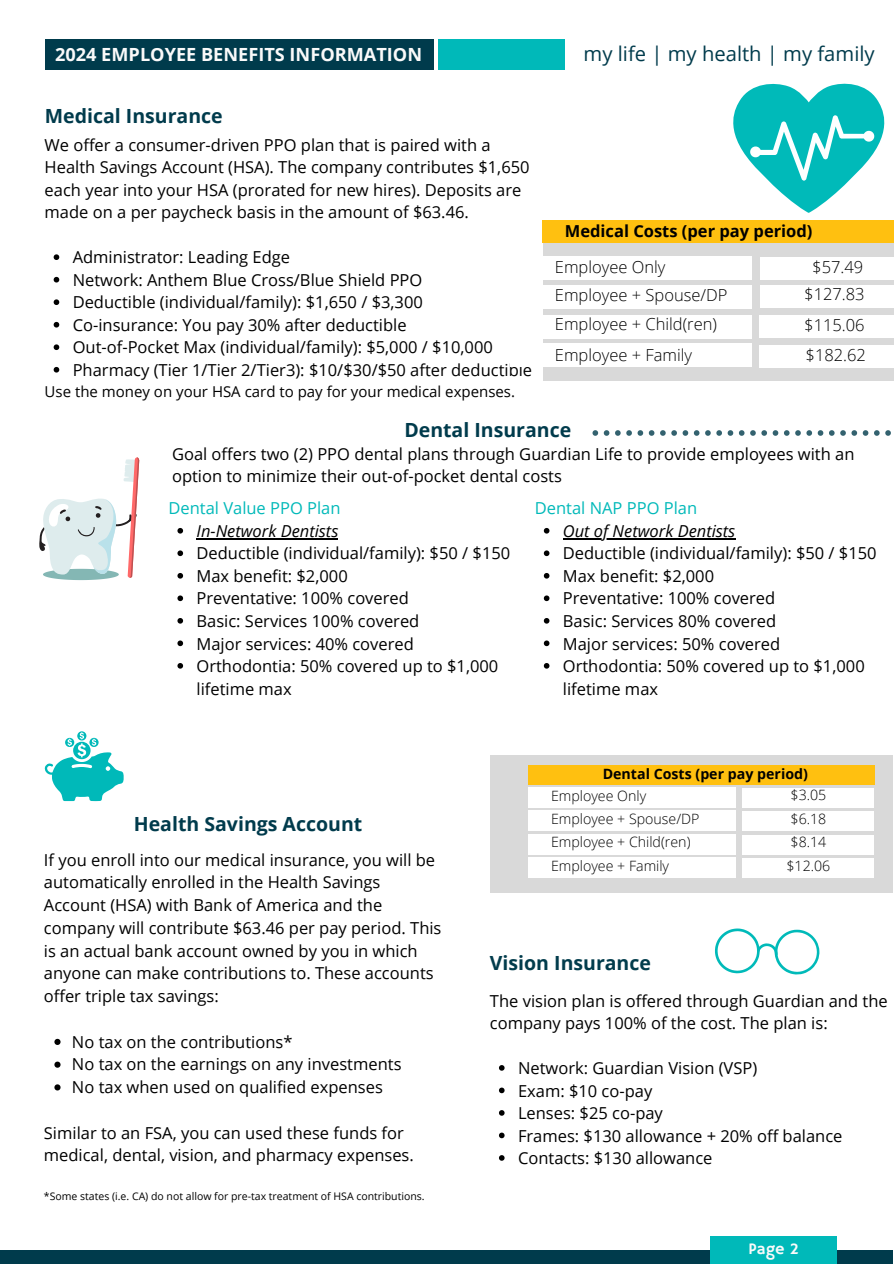
<style>
.page{position:relative;width:894px;height:1264px;background:#fff}
.page>*{position:absolute;margin:0;border:0;box-sizing:border-box;transform-origin:0 0}
.t1{font:20.25px "Open Sans";color:#003b4c}
.t2{font:700 19.5px "Open Sans";color:#003b4c}
.t3{font:700 19.5px "Open Sans";color:#023c4c}
.t4{font:700 18.15px "Open Sans";color:#fafafa}
.t5{font:16.5px/22.5px "Open Sans";color:#000}
.t6{font:300 16.5px "Open Sans";color:#000}
.t7{font:italic 16.5px "Open Sans";color:#000}
.t8{font:16.5px "Open Sans";color:#00b9b9}
.t9{font:700 16.5px "Open Sans";color:#000}
.t10{font:16.05px "Hammersmith One";color:#fafafa}
.t11{font:15px "Open Sans";color:#000}
.t12{font:300 14.25px "Open Sans";color:#000}
.t13{font:700 14.25px "Open Sans";color:#000}
.t14{font:10.5px "Open Sans";color:#000}
</style>
<div class="page">
<div style="left:45px;top:39px;width:388px;height:31px;background:#003b4c"></div>
<div style="left:438px;top:39px;width:126px;height:31px;background:#00b9b9"></div>
<div style="left:0;top:1250px;width:892px;height:13px;background:#003b4c"></div>
<div style="left:710px;top:1235px;width:126px;height:28px;background:#00b9b9"></div>
<svg style="left:45px;top:731px;width:78px;height:70px"></svg>
<svg style="left:592px;top:430px;width:298px;height:6px"></svg>
<svg style="left:39px;top:457px;width:100px;height:123px"></svg>
<svg style="left:733px;top:83px;width:152px;height:130px"></svg>
<svg style="left:54px;top:254px;width:5px;height:6px"></svg>
<svg style="left:54px;top:277px;width:5px;height:5px"></svg>
<svg style="left:54px;top:299px;width:5px;height:6px"></svg>
<svg style="left:54px;top:322px;width:5px;height:5px"></svg>
<svg style="left:54px;top:344px;width:5px;height:6px"></svg>
<svg style="left:54px;top:367px;width:5px;height:5px"></svg>
<svg style="left:54px;top:1038px;width:7px;height:6px"></svg>
<svg style="left:54px;top:1061px;width:7px;height:6px"></svg>
<svg style="left:54px;top:1084px;width:7px;height:6px"></svg>
<div style="left:543px;top:221px;width:350px;height:159px;background:#d9d9d9"></div>
<div style="left:542px;top:220px;width:351px;height:23px;background:#ffc010"></div>
<div style="left:510px;top:343px;width:241px;height:23px;background:#fff"></div>
<div style="left:760px;top:257px;width:133px;height:23px;background:#fff"></div>
<div style="left:510px;top:285px;width:241px;height:23px;background:#fff"></div>
<div style="left:760px;top:285px;width:133px;height:23px;background:#fff"></div>
<div style="left:510px;top:256px;width:241px;height:24px;background:#fff"></div>
<div style="left:759px;top:345px;width:134px;height:23px;background:#fff"></div>
<div style="left:510px;top:315px;width:241px;height:23px;background:#fff"></div>
<div style="left:759px;top:315px;width:134px;height:23px;background:#fff"></div>
<div style="left:490px;top:755px;width:401px;height:137px;background:#d9d9d9"></div>
<div style="left:528px;top:764px;width:346px;height:20px;background:#ffc010"></div>
<div style="left:528px;top:787px;width:208px;height:20px;background:#fff"></div>
<div style="left:742px;top:788px;width:132px;height:19px;background:#fff"></div>
<div style="left:528px;top:810px;width:208px;height:20px;background:#fff"></div>
<div style="left:742px;top:811px;width:132px;height:19px;background:#fff"></div>
<div style="left:528px;top:834px;width:208px;height:20px;background:#fff"></div>
<div style="left:742px;top:835px;width:132px;height:19px;background:#fff"></div>
<div style="left:528px;top:857px;width:208px;height:20px;background:#fff"></div>
<div style="left:742px;top:858px;width:132px;height:19px;background:#fff"></div>
<svg style="left:499px;top:1065px;width:5px;height:5px"></svg>
<svg style="left:499px;top:1087px;width:5px;height:6px"></svg>
<svg style="left:499px;top:1110px;width:5px;height:5px"></svg>
<svg style="left:499px;top:1132px;width:5px;height:6px"></svg>
<svg style="left:499px;top:1155px;width:5px;height:5px"></svg>
<svg style="left:715px;top:928px;width:104px;height:46px"></svg>
<svg style="left:177px;top:528px;width:6px;height:5px"></svg>
<hr style="left:196px;top:538px;width:142px;height:1px;background:#000">
<svg style="left:177px;top:550px;width:6px;height:6px"></svg>
<svg style="left:177px;top:573px;width:6px;height:5px"></svg>
<svg style="left:177px;top:595px;width:6px;height:6px"></svg>
<svg style="left:177px;top:618px;width:6px;height:5px"></svg>
<svg style="left:177px;top:640px;width:6px;height:6px"></svg>
<svg style="left:177px;top:663px;width:6px;height:5px"></svg>
<svg style="left:543px;top:528px;width:6px;height:5px"></svg>
<hr style="left:562px;top:538px;width:173px;height:1px;background:#000">
<svg style="left:543px;top:550px;width:6px;height:6px"></svg>
<svg style="left:543px;top:573px;width:6px;height:5px"></svg>
<svg style="left:543px;top:595px;width:6px;height:6px"></svg>
<svg style="left:543px;top:618px;width:6px;height:5px"></svg>
<svg style="left:543px;top:640px;width:6px;height:6px"></svg>
<svg style="left:543px;top:663px;width:6px;height:5px"></svg>
<h5 class="t4" style="left:55px;top:41px;width:368px">2024 EMPLOYEE BENEFITS INFORMATION</h5>
<h5 class="t1" style="left:583px;top:39px;width:292px">my life | my health | my family</h5>
<h5 class="t2" style="left:45px;top:102px;width:179px">Medical Insurance</h5>
<h3 class="t5" style="left:45px;top:133px;width:486px">We offer a consumer-driven PPO plan that is paired with a Health Savings Account (HSA). The company contributes $1,650 each year into your HSA (prorated for new hires). Deposits are made on a per paycheck basis in the amount of $63.46.</h3>
<h2 class="t5" style="left:73px;top:246px;width:219px">Administrator: Leading Edge</h2>
<p class="t5" style="left:73px;top:268px;width:351px">Network: Anthem Blue Cross/Blue Shield PPO</p>
<h1 class="t5" style="left:73px;top:291px;width:351px">Deductible (individual/family): $1,650 / $3,300</h1>
<h5 class="t5" style="left:73px;top:313px;width:335px">Co-insurance: You pay 30% after deductible</h5>
<p class="t5" style="left:73px;top:336px;width:421px">Out-of-Pocket Max (individual/family): $5,000 / $10,000</p>
<p class="t5" style="left:73px;top:358px;width:461px">Pharmacy (Tier 1/Tier 2/Tier3): $10/$30/$50 after deductible</p>
<p class="t11" style="left:45px;top:381px;width:472px">Use the money on your HSA card to pay for your medical expenses.</p>
<h5 class="t9" style="left:564px;top:219px;width:249px">Medical Costs (per pay period)</h5>
<p class="t6" style="left:555px;top:255px;width:112px">Employee Only</p>
<h1 class="t6" style="left:555px;top:283px;width:174px">Employee + Spouse/DP</h1>
<h5 class="t6" style="left:555px;top:312px;width:163px">Employee + Child(ren)</h5>
<h5 class="t6" style="left:555px;top:343px;width:139px">Employee + Family</h5>
<p class="t6" style="left:812px;top:255px;width:52px">$57.49</p>
<p class="t6" style="left:804px;top:282px;width:62px">$127.83</p>
<p class="t6" style="left:804px;top:313px;width:62px">$115.06</p>
<p class="t6" style="left:805px;top:343px;width:62px">$182.62</p>
<p class="t2" style="left:404px;top:416px;width:168px">Dental Insurance</p>
<h5 class="t5" style="left:172px;top:442px;width:683px">Goal offers two (2) PPO dental plans through Guardian Life to provide employees with an option to minimize their out-of-pocket dental costs</h5>
<h5 class="t8" style="left:168px;top:497px;width:173px">Dental Value PPO Plan</h5>
<p class="t7" style="left:196px;top:519px;width:143px">In-Network Dentists</p>
<h4 class="t5" style="left:196px;top:542px;width:315px">Deductible (individual/family): $50 / $150</h4>
<h5 class="t5" style="left:196px;top:564px;width:153px">Max benefit: $2,000</h5>
<h5 class="t5" style="left:196px;top:587px;width:214px">Preventative: 100% covered</h5>
<h5 class="t5" style="left:196px;top:609px;width:224px">Basic: Services 100% covered</h5>
<h5 class="t5" style="left:196px;top:632px;width:219px">Major services: 40% covered</h5>
<h5 class="t5" style="left:196px;top:654px;width:303px">Orthodontia: 50% covered up to $1,000 lifetime max</h5>
<h5 class="t8" style="left:534px;top:497px;width:164px">Dental NAP PPO Plan</h5>
<h5 class="t7" style="left:562px;top:519px;width:174px">Out of Network Dentists</h5>
<h5 class="t5" style="left:562px;top:542px;width:315px">Deductible (individual/family): $50 / $150</h5>
<h1 class="t5" style="left:562px;top:564px;width:153px">Max benefit: $2,000</h1>
<p class="t5" style="left:562px;top:587px;width:214px">Preventative: 100% covered</p>
<h5 class="t5" style="left:562px;top:609px;width:215px">Basic: Services 80% covered</h5>
<p class="t5" style="left:562px;top:632px;width:219px">Major services: 50% covered</p>
<p class="t5" style="left:562px;top:654px;width:303px">Orthodontia: 50% covered up to $1,000 lifetime max</p>
<h5 class="t2" style="left:134px;top:810px;width:230px">Health Savings Account</h5>
<p class="t5" style="left:44px;top:847px;width:399px">If you enroll into our medical insurance, you will be automatically enrolled in the Health Savings Account (HSA) with Bank of America and the company will contribute $63.46 per pay period. This is an actual bank account owned by you in which anyone can make contributions to. These accounts offer triple tax savings:</p>
<p class="t5" style="left:72px;top:1029px;width:222px">No tax on the contributions*</p>
<p class="t5" style="left:72px;top:1052px;width:331px">No tax on the earnings on any investments</p>
<h6 class="t5" style="left:72px;top:1075px;width:312px">No tax when used on qualified expenses</h6>
<h4 class="t5" style="left:44px;top:1120px;width:371px">Similar to an FSA, you can used these funds for medical, dental, vision, and pharmacy expenses.</h4>
<h5 class="t14" style="left:44px;top:1188px;width:382px">*Some states (i.e. CA) do not allow for pre-tax treatment of HSA contributions.</h5>
<p class="t13" style="left:602px;top:763px;width:207px">Dental Costs (per pay period)</p>
<p class="t12" style="left:551px;top:785px;width:97px">Employee Only</p>
<p class="t12" style="left:551px;top:808px;width:150px">Employee + Spouse/DP</p>
<h5 class="t12" style="left:551px;top:832px;width:141px">Employee + Child(ren)</h5>
<p class="t12" style="left:551px;top:856px;width:119px">Employee + Family</p>
<p class="t12" style="left:790px;top:785px;width:37px">$3.05</p>
<p class="t12" style="left:790px;top:808px;width:37px">$6.18</p>
<p class="t12" style="left:790px;top:832px;width:37px">$8.14</p>
<p class="t12" style="left:786px;top:855px;width:45px">$12.06</p>
<p class="t3" style="left:490px;top:949px;width:162px">Vision Insurance</p>
<p class="t5" style="left:490px;top:988px;width:399px">The vision plan is offered through Guardian and the company pays 100% of the cost. The plan is:</p>
<p class="t5" style="left:518px;top:1056px;width:241px">Network: Guardian Vision (VSP)</p>
<p class="t5" style="left:518px;top:1078px;width:136px">Exam: $10 co-pay</p>
<h1 class="t5" style="left:518px;top:1101px;width:146px">Lenses: $25 co-pay</h1>
<h5 class="t5" style="left:518px;top:1123px;width:326px">Frames: $130 allowance + 20% off balance</h5>
<p class="t5" style="left:518px;top:1146px;width:196px">Contacts: $130 allowance</p>
<h5 class="t10" style="left:748px;top:1239px;width:52px">Page 2</h5>
</div>
